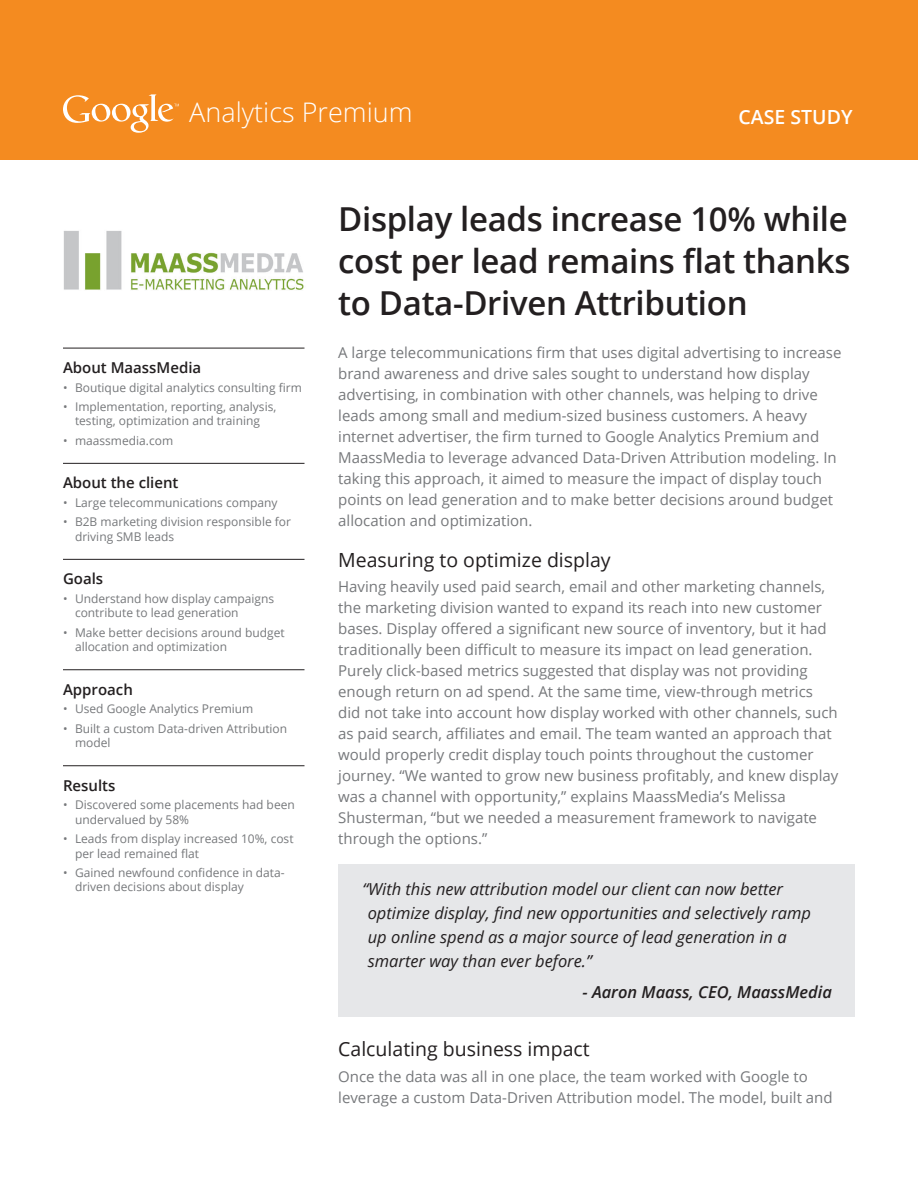
<style>
.page{position:relative;width:918px;height:1188px;background:#fff}
.page>*{position:absolute;margin:0;border:0;box-sizing:border-box;transform-origin:0 0}
.Main_Title{font:600 33px/42px "Open Sans";letter-spacing:-.01em;color:#231f20;text-align:justify}
.Subhead_2{font:300 27px "Open Sans";color:#fff}
.Subhead_1{font:19.5px "Open Sans";color:#231f20}
.End_Footer__copyrigh{font:600 19.5px "Open Sans";color:#fff}
.Body_Text_Pull_Quote{font:italic 16.5px/24px "Open Sans";color:#231f20}
.Body_Text_Pull_Quote-2{font:italic 600 16.5px "Open Sans";color:#231f20}
.Body_Text{font:15px/21px "Open Sans";color:#76787b}
.Sidebar_Subhead{font:600 15px "Open Sans";color:#231f20}
.Sidebar_text{font:12px/14.4px "Open Sans";color:#76787b}
</style>
<div class="page">
<div style="left:0;top:0;width:918px;height:159px;background:#f48b20"></div>
<hr style="left:63px;top:348px;width:241px;height:1px;background:#231f20">
<hr style="left:63px;top:463px;width:241px;height:1px;background:#231f20">
<hr style="left:63px;top:559px;width:241px;height:1px;background:#231f20">
<hr style="left:63px;top:669px;width:241px;height:1px;background:#231f20">
<hr style="left:63px;top:765px;width:241px;height:1px;background:#231f20">
<svg style="left:63px;top:94px;width:116px;height:39px"></svg>
<div style="left:338px;top:864px;width:517px;height:153px;background:#e6e7e9"></div>
<img style="left:63px;top:231px;width:241px;height:59px">
<p class="Subhead_2" style="left:189px;top:94px;width:225px">Analytics Premium</p>
<p class="End_Footer__copyrigh" style="left:739px;top:104px;width:116px">CASE STUDY</p>
<p class="Sidebar_Subhead" style="left:63px;top:357px;width:140px">About MaassMedia</p>
<p class="Sidebar_text" style="left:63px;top:380px;width:240px">• Boutique digital analytics consulting firm</p>
<p class="Sidebar_text" style="left:63px;top:399px;width:215px;text-align:center">• Implementation, reporting, analysis, testing, optimization and training</p>
<p class="Sidebar_text" style="left:63px;top:433px;width:112px">• maassmedia.com</p>
<p class="Sidebar_Subhead" style="left:63px;top:473px;width:117px">About the client</p>
<p class="Sidebar_text" style="left:63px;top:495px;width:216px">• Large telecommunications company</p>
<p class="Sidebar_text" style="left:75px;top:514px;width:218px;text-indent:-12px">• B2B marketing division responsible for driving SMB leads</p>
<p class="Sidebar_Subhead" style="left:63px;top:569px;width:42px">Goals</p>
<p class="Sidebar_text" style="left:75px;top:591px;width:201px;text-indent:-12px">• Understand how display campaigns contribute to lead generation</p>
<p class="Sidebar_text" style="left:75px;top:625px;width:211px;text-indent:-12px">• Make better decisions around budget allocation and optimization</p>
<p class="Sidebar_Subhead" style="left:63px;top:679px;width:71px">Approach</p>
<p class="Sidebar_text" style="left:63px;top:702px;width:192px">• Used Google Analytics Premium</p>
<p class="Sidebar_text" style="left:75px;top:721px;width:214px;text-indent:-12px">• Built a custom Data-driven Attribution model</p>
<p class="Sidebar_Subhead" style="left:63px;top:775px;width:54px">Results</p>
<p class="Sidebar_text" style="left:75px;top:798px;width:221px;text-indent:-12px">• Discovered some placements had been undervalued by 58%</p>
<p class="Sidebar_text" style="left:75px;top:831px;width:220px;text-indent:-12px">• Leads from display increased 10%, cost per lead remained flat</p>
<p class="Sidebar_text" style="left:75px;top:865px;width:211px;text-indent:-12px">• Gained newfound confidence in data&shy;driven decisions about display</p>
<p class="Main_Title" style="left:338px;top:198px;width:514px">Display leads increase 10% while cost per lead remains flat thanks to Data-Driven Attribution</p>
<p class="Body_Text" style="left:338px;top:342px;width:505px">A large telecommunications firm that uses digital advertising to increase brand awareness and drive sales sought to understand how display advertising, in combination with other channels, was helping to drive leads among small and medium-sized business customers. A heavy internet advertiser, the firm turned to Google Analytics Premium and MaassMedia to leverage advanced Data-Driven Attribution modeling. In taking this approach, it aimed to measure the impact of display touch points on lead generation and to make better decisions around budget allocation and optimization.</p>
<p class="Subhead_1" style="left:338px;top:546px;width:274px">Measuring to optimize display</p>
<p class="Body_Text" style="left:338px;top:576px;width:502px">Having heavily used paid search, email and other marketing channels, the marketing division wanted to expand its reach into new customer bases. Display offered a significant new source of inventory, but it had traditionally been difficult to measure its impact on lead generation.<br>Purely click-based metrics suggested that display was not providing enough return on ad spend. At the same time, view-through metrics did not take into account how display worked with other channels, such as paid search, affiliates and email. The team wanted an approach that would properly credit display touch points throughout the customer journey. “We wanted to grow new business profitably, and knew display was a channel with opportunity,” explains MaassMedia’s Melissa Shusterman, “but we needed a measurement framework to navigate through the options.”</p>
<p class="Body_Text_Pull_Quote" style="left:368px;top:877px;width:445px;text-indent:-5px">“With this new attribution model our client can now better optimize display, find new opportunities and selectively ramp up online spend as a major source of lead generation in a smarter way than ever before.”</p>
<p class="Body_Text_Pull_Quote-2" style="left:582px;top:980px;width:251px">- Aaron Maass, CEO, MaassMedia</p>
<p class="Subhead_1" style="left:338px;top:1036px;width:253px">Calculating business impact</p>
<p class="Body_Text" style="left:338px;top:1065px;width:496px">Once the data was all in one place, the team worked with Google to leverage a custom Data-Driven Attribution model. The model, built and</p>
</div>
